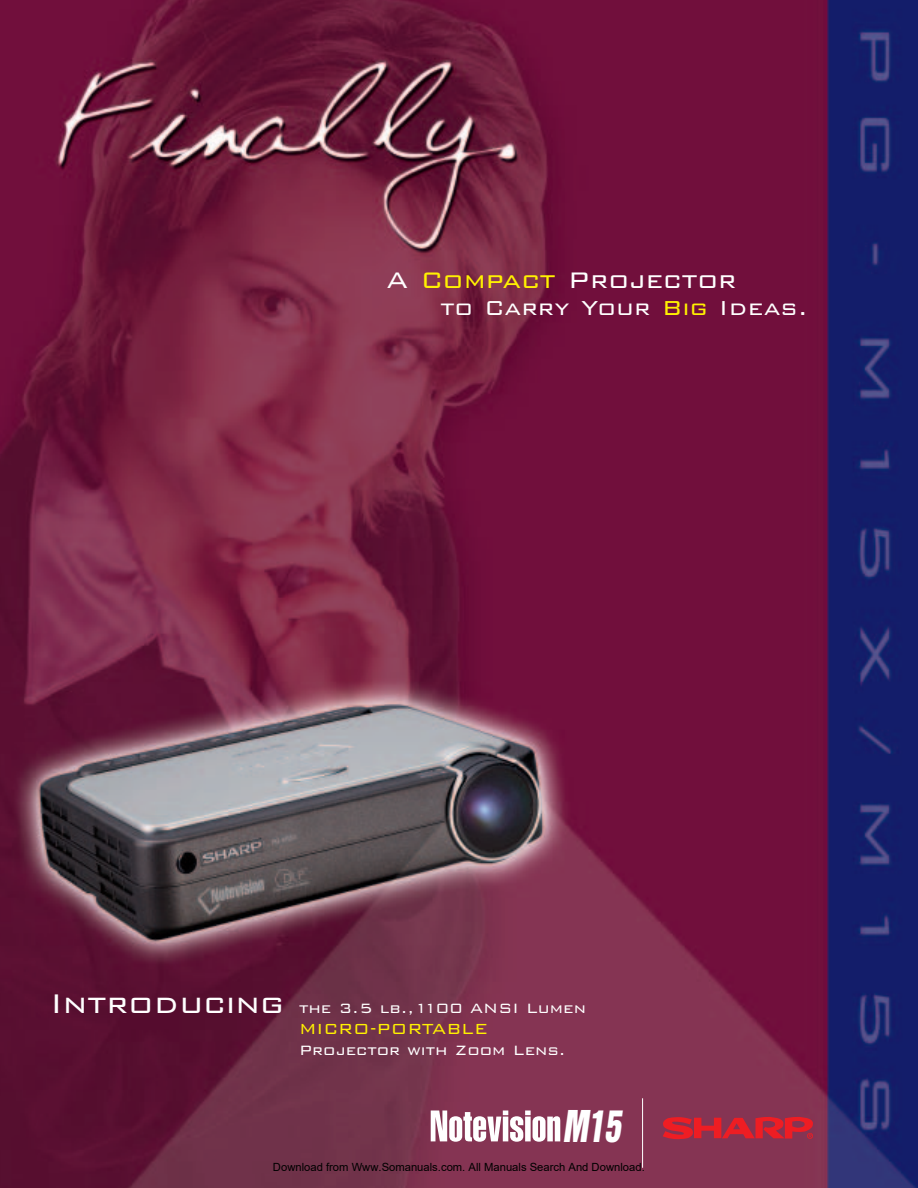
<style>
.page{position:relative;width:918px;height:1188px;background:#fff}
.page>*{position:absolute;margin:0;border:0;box-sizing:border-box;transform-origin:0 0}
.t1{font:40.05px "Helvetica Inserat";color:#fff;scale:.81 1}
.t2{font:300 30px "Bank Gothic BT";color:#fff}
.t3{font:300 27px "Bank Gothic BT";color:#fff}
.t4{font:300 19.5px "Bank Gothic BT";color:#fff101}
.t5{font:300 18px "Bank Gothic BT";color:#fff}
.t6{font:11.25px "Arial";color:#000}
.s1{color:#fff101}
.s2{font-size:36px}
</style>
<div class="page">
<img style="left:0;top:0;width:918px;height:1188px">
<svg style="left:431px;top:1111px;width:129px;height:31px"></svg>
<hr style="left:642px;top:1098px;width:1px;height:70px;background:#fff">
<svg style="left:663px;top:1117px;width:150px;height:22px;background:#c22636"></svg>
<h2 class="t2" style="left:386px;top:260px;width:352px">A <span class="s1">Compact</span> Projector</h2>
<h3 class="t3" style="left:440px;top:290px;width:369px">to Carry Your <span class="s1">Big</span> Ideas.</h3>
<h3 class="t5" style="left:50px;top:996px;width:538px"><span class="s2">Introducing</span> the 3.5 lb.,1100 ANSI Lumen</h3>
<h3 class="t4" style="left:299px;top:1016px;width:190px">MICRO-PORTABLE</h3>
<h3 class="t5" style="left:299px;top:1038px;width:268px">Projector with Zoom Lens.</h3>
<h1 class="t1" style="left:562px;top:1110px;width:79px">M15</h1>
<p class="t6" style="left:273px;top:1160px;width:373px">Download from Www.Somanuals.com. All Manuals Search And Download.</p>
</div>
